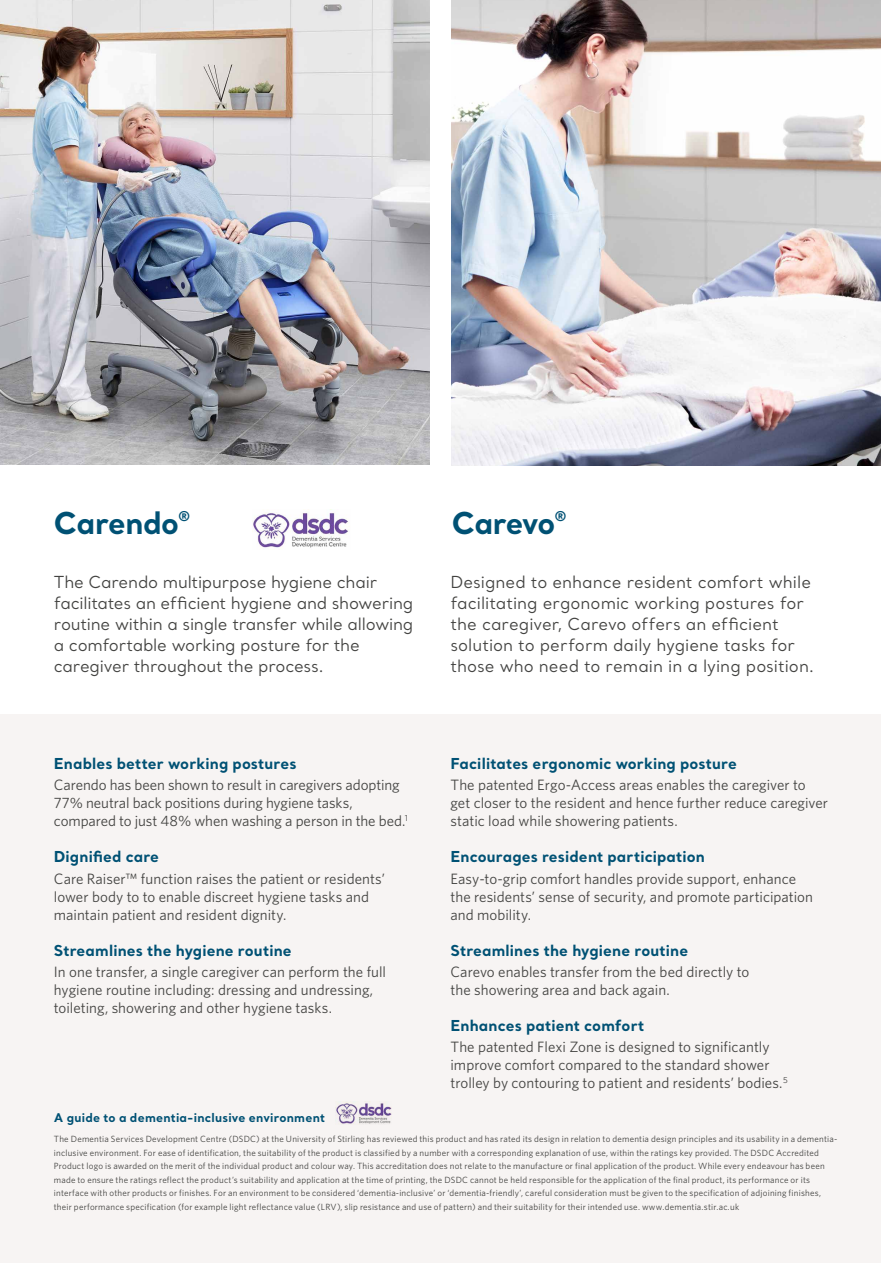
<style>
.page{position:relative;width:881px;height:1263px;background:#fff}
.page>*{position:absolute;margin:0;border:0;box-sizing:border-box;transform-origin:0 0}
.t1{font:700 30px "Santral";letter-spacing:-.015em;color:#005174}
.t2{font:16.5px/21px "Santral";letter-spacing:-.01em;color:#434341}
.t3{font:15px/18px "Whitney HTF";color:#434341}
.t4{font:700 15px "Santral";letter-spacing:.01em;color:#005174}
.t5{font:700 12px "Santral";letter-spacing:.02em;color:#005174}
.t6{font:9px/13.5px "Whitney HTF";letter-spacing:.02em;color:#434341}
</style>
<div class="page">
<div style="left:0;top:715px;width:880px;height:548px;background:#f7f4f3"></div>
<img style="left:0;top:0;width:429px;height:464px">
<img style="left:451px;top:0;width:429px;height:465px">
<img style="left:252px;top:509px;width:97px;height:39px">
<img style="left:336px;top:1101px;width:55px;height:23px">
<h1 class="t1" style="left:54px;top:503px;width:138px">Carendo<sup>®</sup></h1>
<h1 class="t1" style="left:451px;top:503px;width:117px">Carevo<sup>®</sup></h1>
<h2 class="t2" style="left:54px;top:571px;width:361px">The Carendo multipurpose hygiene chair facilitates an efficient hygiene and showering routine within a single transfer while allowing a comfortable working posture for the caregiver throughout the process.</h2>
<h3 class="t4" style="left:54px;top:754px;width:244px">Enables better working postures</h3>
<h3 class="t3" style="left:54px;top:776px;width:355px">Carendo has been shown to result in caregivers adopting<br>77% neutral back positions during hygiene tasks, compared to just 48% when washing a person in the bed.<sup>1</sup></h3>
<h3 class="t4" style="left:54px;top:847px;width:107px">Dignified care</h3>
<h3 class="t3" style="left:54px;top:869px;width:332px">Care Raiser™ function raises the patient or residents’ lower body to to enable discreet hygiene tasks and maintain patient and resident dignity.</h3>
<h3 class="t4" style="left:54px;top:940px;width:239px">Streamlines the hygiene routine</h3>
<h3 class="t3" style="left:54px;top:962px;width:333px">In one transfer, a single caregiver can perform the full hygiene routine including: dressing and undressing, toileting, showering and other hygiene tasks.</h3>
<h3 class="t5" style="left:54px;top:1109px;width:272px">A guide to a dementia-inclusive environment</h3>
<h2 class="t2" style="left:450px;top:571px;width:365px">Designed to enhance resident comfort while facilitating ergonomic working postures for the caregiver, Carevo offers an efficient solution to perform daily hygiene tasks for those who need to remain in a lying position.</h2>
<h3 class="t4" style="left:450px;top:754px;width:288px">Facilitates ergonomic working posture</h3>
<h3 class="t3" style="left:450px;top:776px;width:379px">The patented Ergo-Access areas enables the caregiver to get closer to the resident and hence further reduce caregiver static load while showering patients.</h3>
<h3 class="t4" style="left:450px;top:847px;width:256px">Encourages resident participation</h3>
<h3 class="t3" style="left:450px;top:869px;width:364px">Easy-to-grip comfort handles provide support, enhance the residents’ sense of security, and promote participation and mobility.</h3>
<h3 class="t4" style="left:450px;top:940px;width:239px">Streamlines the hygiene routine</h3>
<h3 class="t3" style="left:450px;top:962px;width:300px">Carevo enables transfer from the bed directly to the showering area and back again.</h3>
<h3 class="t4" style="left:450px;top:1015px;width:195px">Enhances patient comfort</h3>
<h3 class="t3" style="left:450px;top:1037px;width:339px">The patented Flexi Zone is designed to significantly improve comfort compared to the standard shower trolley by contouring to patient and residents’ bodies.<sup>5</sup></h3>
<p class="t6" style="left:54px;top:1132px;width:784px">The Dementia Services Development Centre (DSDC) at the University of Stirling has reviewed this product and has rated its design in relation to dementia design principles and its usability in a dementia&shy;inclusive environment. For ease of identification, the suitability of the product is classified by a number with a corresponding explanation of use, within the ratings key provided. The DSDC Accredited Product logo is awarded on the merit of the individual product and colour way. This accreditation does not relate to the manufacture or final application of the product. While every endeavour has been made to ensure the ratings reflect the product’s suitability and application at the time of printing, the DSDC cannot be held responsible for the application of the final product, its performance or its interface with other products or finishes. For an environment to be considered ‘dementia-inclusive’ or ‘dementia-friendly’, careful consideration must be given to the specification of adjoining finishes, their performance specification (for example light reflectance value (LRV), slip resistance and use of pattern) and their suitability for their intended use. www.dementia.stir.ac.uk</p>
</div>
